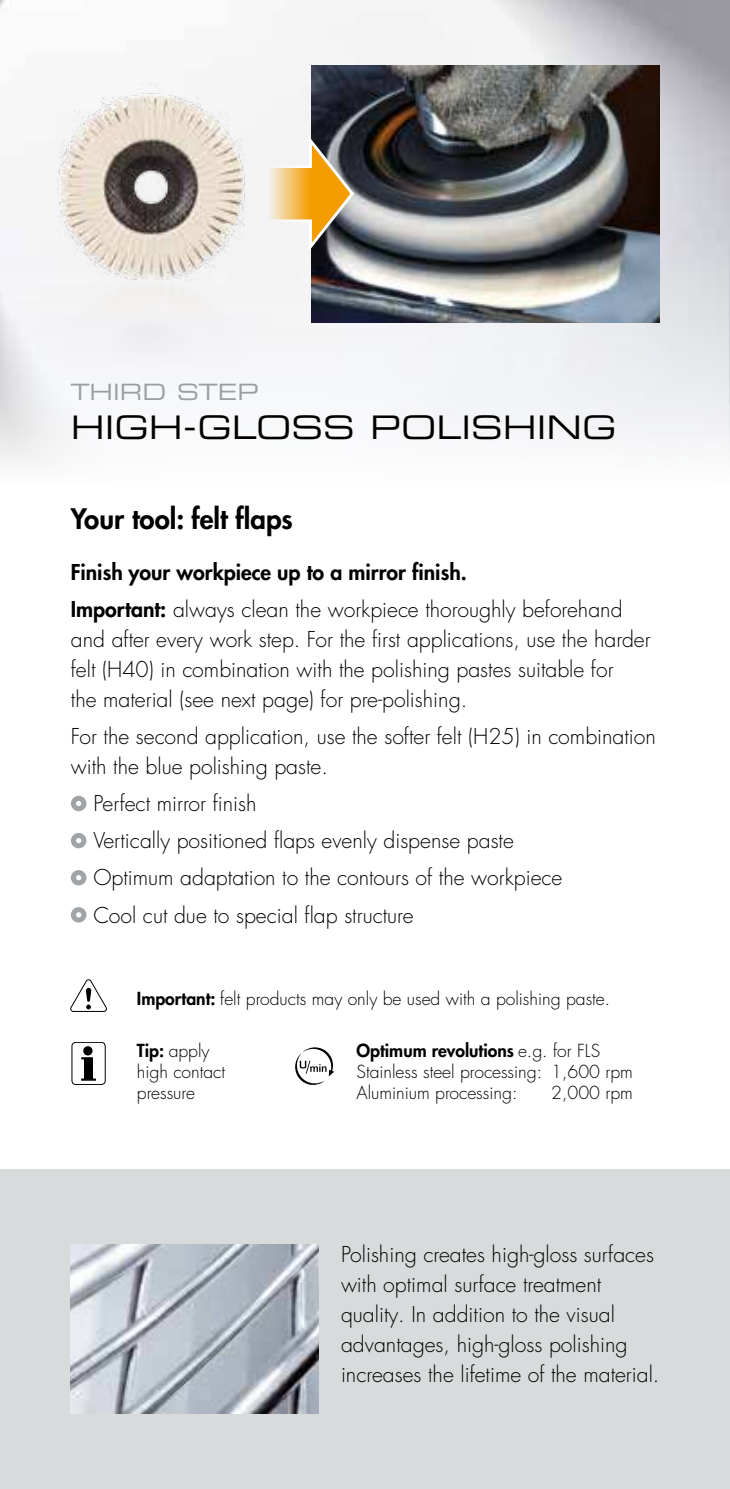
<style>
.page{position:relative;width:730px;height:1489px;background:#fff}
.page>*{position:absolute;margin:0;border:0;box-sizing:border-box;transform-origin:0 0}
.t1{font:32.5px "Eurostile LT Pro Ex 2";color:#000}
.t2{font:800 27.5px "Futura LT Pro";color:#000}
.t3{font:22.5px "Eurostile LT Pro Ex 2";color:#a0a4a7}
.t4{font:300 21.25px/30px "Futura LT Pro";color:#000}
.t5{font:800 21.25px/37px "Futura LT Pro";color:#000}
.t6{font:300 17.5px/21px "Futura LT Pro";color:#000}
.s1{font-weight:300}
.s2{font-weight:800}
</style>
<div class="page">
<div style="left:0;top:1169px;width:730px;height:319px;background:#d8dbdc"></div>
<img style="left:0;top:0;width:730px;height:464px">
<svg style="left:70px;top:979px;width:37px;height:32px"></svg>
<img style="left:312px;top:65px;width:347px;height:257px">
<img style="left:29px;top:83px;width:246px;height:350px">
<svg style="left:265px;top:134px;width:91px;height:119px"></svg>
<img style="left:71px;top:1244px;width:248px;height:168px">
<div style="left:72px;top:1042px;width:33px;height:42px;border:1px solid #000;border-radius:4px"></div>
<div style="left:83px;top:1046px;width:10px;height:9px;background:#000;border-radius:50%"></div>
<svg style="left:81px;top:1057px;width:12px;height:2px"></svg>
<svg style="left:81px;top:1078px;width:15px;height:2px"></svg>
<div style="left:84px;top:1058px;width:9px;height:21px;background:#000"></div>
<svg style="left:295px;top:1047px;width:39px;height:38px"></svg>
<svg style="left:71px;top:795px;width:15px;height:16px"></svg>
<svg style="left:71px;top:833px;width:15px;height:15px"></svg>
<svg style="left:71px;top:870px;width:15px;height:15px"></svg>
<svg style="left:71px;top:907px;width:15px;height:15px"></svg>
<p class="t3" style="left:71px;top:376px;width:189px">THIRD STEP</p>
<h1 class="t1" style="left:71px;top:405px;width:547px">HIGH-GLOSS POLISHING</h1>
<p class="t2" style="left:71px;top:497px;width:224px">Your tool: felt flaps</p>
<p class="t5" style="left:71px;top:552px;width:553px">Finish your workpiece up to a mirror finish.<br>Important: <span class="s1">always clean the workpiece thoroughly beforehand</span></p>
<p class="t4" style="left:71px;top:624px;width:581px">and after every work step. For the first applications, use the harder felt (H40) in combination with the polishing pastes suitable for<br>the material (see next page) for pre-polishing.</p>
<p class="t4" style="left:71px;top:721px;width:587px">For the second application, use the softer felt (H25) in combination with the blue polishing paste.</p>
<p class="t4" style="left:93px;top:785px;width:470px;line-height:37px">Perfect mirror finish<br>Vertically positioned flaps evenly dispense paste Optimum adaptation to the contours of the workpiece Cool cut due to special flap structure</p>
<p class="t6" style="left:137px;top:987px;width:475px"><span class="s2">Important:</span> felt products may only be used with a polishing paste.</p>
<p class="t6" style="left:137px;top:1040px;width:90px"><span class="s2">Tip:</span> apply high contact pressure</p>
<p class="t6" style="left:356px;top:1039px;width:278px"><span class="s2">Optimum revolutions</span> e.g. for FLS<br>Stainless steel processing: 1,600 rpm<br>Aluminium processing:</p>
<p class="t6" style="left:551px;top:1081px;width:83px">2,000 rpm</p>
<p class="t4" style="left:341px;top:1239px;width:320px">Polishing creates high-gloss surfaces with optimal surface treatment quality. In addition to the visual advantages, high-gloss polishing increases the lifetime of the material.</p>
</div>
